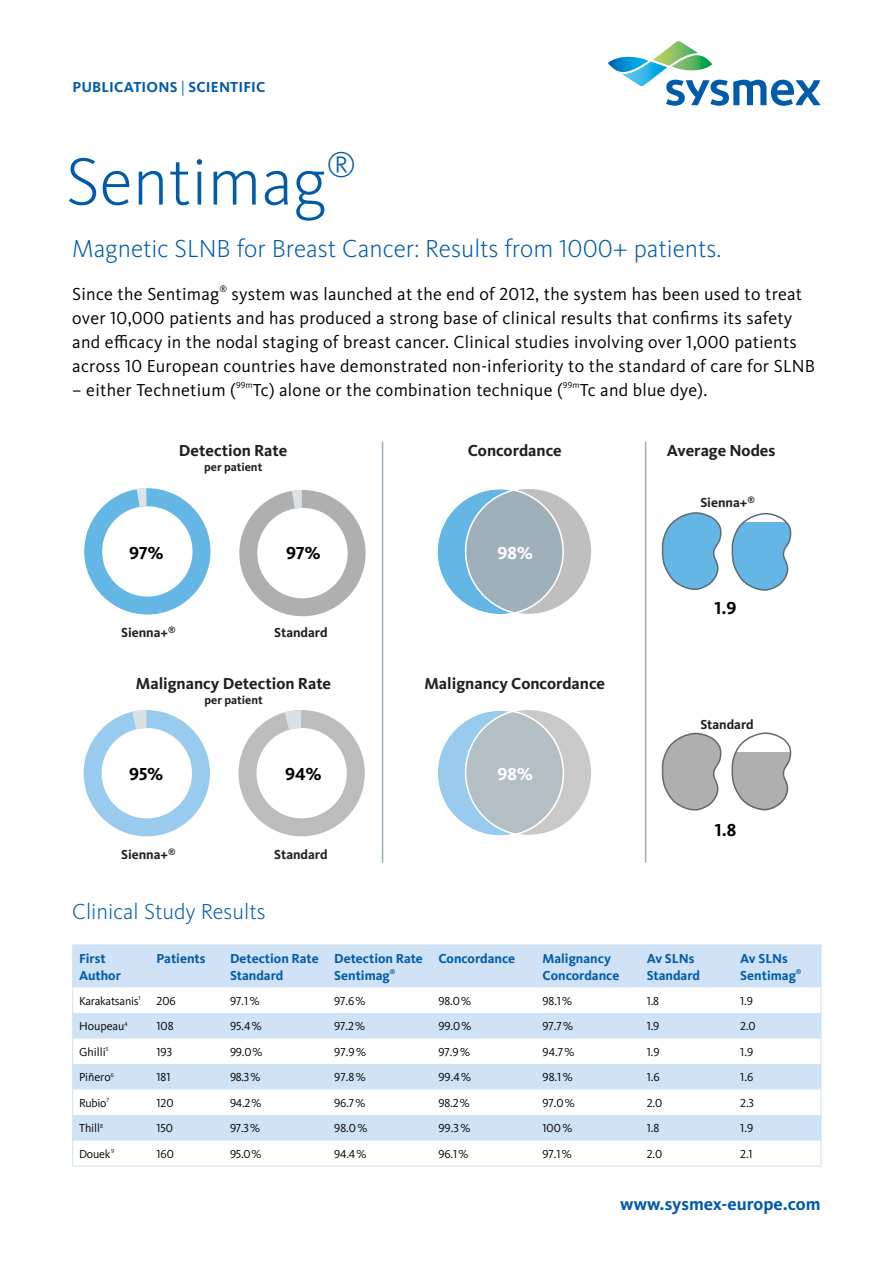
<style>
.page{position:relative;width:893px;height:1263px;background:#fff}
.page>*{position:absolute;margin:0;border:0;box-sizing:border-box;transform-origin:0 0}
.t1{font:300 69px "Kievit Pro";color:#005ba9}
.t2{font:300 25.5px "Kievit Pro";color:#005ba9}
.t3{font:300 22.5px "Kievit Pro";color:#005ba9}
.t4{font:18px/24px "Kievit Pro";letter-spacing:.015em;color:#000}
.t5{font:700 18px "Kievit Pro";color:#005ba9}
.t6{font:700 18px "Kievit Pro";color:#000}
.t7{font:700 18px "Kievit Pro";color:#fff}
.t8{font:700 16.5px "Kievit Pro";color:#221e1f}
.t9{font:700 15px "Kievit Pro";letter-spacing:.01em;color:#005ba9}
.t10{font:700 13.5px/16.5px "Kievit Pro";color:#005ba9}
.t11{font:700 13.5px "Kievit Pro";color:#221e1f}
.t12{font:12px "Kievit Pro";color:#000}
.t13{font:700 12px "Kievit Pro";color:#221e1f}
.t14{font:12px "Kievit Pro";letter-spacing:-.02em;color:#000}
.s1{font-weight:400}
</style>
<div class="page">
<hr style="left:382px;top:442px;width:1px;height:421px;background:#9daeb8">
<hr style="left:645px;top:442px;width:1px;height:421px;background:#9daeb8">
<svg style="left:84px;top:488px;width:126px;height:126px"></svg>
<svg style="left:239px;top:490px;width:127px;height:126px"></svg>
<svg style="left:661px;top:512px;width:61px;height:78px"></svg>
<svg style="left:731px;top:512px;width:61px;height:79px"></svg>
<div style="left:437px;top:489px;width:126px;height:126px;background:#64b6e5;border-radius:50%"></div>
<div style="left:466px;top:488px;width:126px;height:126px;background:#afafb0;border-radius:50%;opacity:.8"></div>
<svg style="left:84px;top:710px;width:126px;height:126px"></svg>
<svg style="left:238px;top:710px;width:127px;height:126px"></svg>
<svg style="left:661px;top:732px;width:61px;height:79px"></svg>
<svg style="left:731px;top:732px;width:61px;height:79px"></svg>
<div style="left:437px;top:710px;width:126px;height:126px;background:#98cbed;border-radius:50%"></div>
<div style="left:466px;top:709px;width:126px;height:126px;background:#bcbcbc;border-radius:50%;opacity:.8"></div>
<svg style="left:608px;top:41px;width:213px;height:65px"></svg>
<svg style="left:73px;top:945px;width:748px;height:195px;fill:#cfe2f6"></svg>
<hr style="left:72px;top:944px;width:78px;height:1px;background:#cfe2f6">
<hr style="left:72px;top:945px;width:1px;height:42px;background:#cfe2f6">
<hr style="left:150px;top:944px;width:74px;height:1px;background:#cfe2f6">
<hr style="left:224px;top:944px;width:104px;height:1px;background:#cfe2f6">
<hr style="left:328px;top:944px;width:104px;height:1px;background:#cfe2f6">
<hr style="left:432px;top:944px;width:104px;height:1px;background:#cfe2f6">
<hr style="left:536px;top:944px;width:104px;height:1px;background:#cfe2f6">
<hr style="left:640px;top:944px;width:94px;height:1px;background:#cfe2f6">
<hr style="left:734px;top:944px;width:87px;height:1px;background:#cfe2f6">
<hr style="left:821px;top:945px;width:1px;height:42px;background:#cfe2f6">
<svg style="left:72px;top:987px;width:1px;height:179px"></svg>
<svg style="left:821px;top:987px;width:1px;height:179px"></svg>
<hr style="left:72px;top:1166px;width:78px;height:1px;background:#cfe2f6">
<hr style="left:150px;top:1166px;width:74px;height:1px;background:#cfe2f6">
<hr style="left:224px;top:1166px;width:104px;height:1px;background:#cfe2f6">
<hr style="left:328px;top:1166px;width:104px;height:1px;background:#cfe2f6">
<hr style="left:432px;top:1166px;width:104px;height:1px;background:#cfe2f6">
<hr style="left:536px;top:1166px;width:104px;height:1px;background:#cfe2f6">
<hr style="left:640px;top:1166px;width:94px;height:1px;background:#cfe2f6">
<hr style="left:734px;top:1166px;width:87px;height:1px;background:#cfe2f6">
<p class="t9" style="left:72px;top:78px;width:195px">PUBLICATIONS <span class="s1">|</span> SCIENTIFIC</p>
<h1 class="t1" style="left:66px;top:140px;width:292px">Sentimag<sup>®</sup></h1>
<h2 class="t2" style="left:72px;top:233px;width:651px">Magnetic SLNB for Breast Cancer: Results from 1000+ patients.</h2>
<p class="t4" style="left:72px;top:281px;width:744px">Since the Sentimag<sup>®</sup> system was launched at the end of 2012, the system has been used to treat over 10,000 patients and has produced a strong base of clinical results that confirms its safety and efficacy in the nodal staging of breast cancer. Clinical studies involving over 1,000 patients across 10 European countries have demonstrated non-inferiority to the standard of care for SLNB</p>
<p class="t4" style="left:72px;top:377px;width:637px">– either Technetium (<sup>99m</sup>Tc) alone or the combination technique (<sup>99m</sup>Tc and blue dye).</p>
<p class="t8" style="left:179px;top:441px;width:110px">Detection Rate</p>
<p class="t13" style="left:204px;top:460px;width:60px">per patient</p>
<p class="t6" style="left:129px;top:542px;width:36px">97%</p>
<p class="t6" style="left:286px;top:542px;width:36px">97%</p>
<p class="t11" style="left:121px;top:624px;width:56px">Sienna+<sup>®</sup></p>
<p class="t11" style="left:274px;top:624px;width:55px">Standard</p>
<p class="t8" style="left:468px;top:441px;width:95px">Concordance</p>
<p class="t7" style="left:497px;top:542px;width:37px">98%</p>
<p class="t8" style="left:136px;top:673px;width:197px">Malignancy Detection Rate</p>
<p class="t8" style="left:424px;top:673px;width:182px">Malignancy Concordance</p>
<p class="t13" style="left:204px;top:693px;width:60px">per patient</p>
<p class="t6" style="left:129px;top:763px;width:36px">95%</p>
<p class="t6" style="left:285px;top:763px;width:38px">94%</p>
<p class="t7" style="left:497px;top:763px;width:37px">98%</p>
<p class="t11" style="left:121px;top:846px;width:56px">Sienna+<sup>®</sup></p>
<p class="t11" style="left:274px;top:846px;width:55px">Standard</p>
<p class="t3" style="left:72px;top:898px;width:195px">Clinical Study Results</p>
<p class="t8" style="left:667px;top:441px;width:110px">Average Nodes</p>
<p class="t11" style="left:700px;top:495px;width:56px">Sienna+<sup>®</sup></p>
<p class="t6" style="left:714px;top:597px;width:24px">1.9</p>
<p class="t11" style="left:700px;top:716px;width:55px">Standard</p>
<p class="t6" style="left:715px;top:819px;width:23px">1.8</p>
<p class="t10" style="left:79px;top:950px;width:43px">First<br>Author</p>
<p class="t10" style="left:156px;top:950px;width:51px">Patients</p>
<p class="t10" style="left:230px;top:950px;width:90px">Detection Rate<br>Standard</p>
<p class="t10" style="left:334px;top:950px;width:90px">Detection Rate<br>Sentimag<sup>®</sup></p>
<p class="t10" style="left:438px;top:950px;width:78px">Concordance</p>
<p class="t10" style="left:543px;top:950px;width:78px">Malignancy<br>Concordance</p>
<p class="t10" style="left:647px;top:950px;width:55px">Av SLNs<br>Standard</p>
<p class="t10" style="left:740px;top:950px;width:63px">Av SLNs<br>Sentimag<sup>®</sup></p>
<p class="t14" style="left:79px;top:993px;width:63px">Karakatsanis<sup>1</sup></p>
<p class="t12" style="left:156px;top:993px;width:21px">206</p>
<p class="t12" style="left:230px;top:993px;width:31px">97.1%</p>
<p class="t12" style="left:334px;top:993px;width:33px">97.6%</p>
<p class="t12" style="left:438px;top:993px;width:34px">98.0%</p>
<p class="t12" style="left:542px;top:993px;width:31px">98.1%</p>
<p class="t12" style="left:647px;top:993px;width:14px">1.8</p>
<p class="t12" style="left:740px;top:993px;width:14px">1.9</p>
<p class="t12" style="left:79px;top:1019px;width:50px">Houpeau<sup>4</sup></p>
<p class="t12" style="left:156px;top:1019px;width:19px">108</p>
<p class="t12" style="left:230px;top:1019px;width:33px">95.4%</p>
<p class="t12" style="left:334px;top:1019px;width:32px">97.2%</p>
<p class="t12" style="left:438px;top:1019px;width:35px">99.0%</p>
<p class="t12" style="left:542px;top:1019px;width:32px">97.7%</p>
<p class="t12" style="left:647px;top:1019px;width:14px">1.9</p>
<p class="t12" style="left:740px;top:1019px;width:17px">2.0</p>
<p class="t12" style="left:79px;top:1044px;width:31px">Ghilli<sup>5</sup></p>
<p class="t12" style="left:156px;top:1044px;width:17px">193</p>
<p class="t12" style="left:230px;top:1044px;width:34px">99.0%</p>
<p class="t12" style="left:334px;top:1044px;width:33px">97.9%</p>
<p class="t12" style="left:438px;top:1044px;width:33px">97.9%</p>
<p class="t12" style="left:542px;top:1044px;width:33px">94.7%</p>
<p class="t12" style="left:647px;top:1044px;width:14px">1.9</p>
<p class="t12" style="left:740px;top:1044px;width:14px">1.9</p>
<p class="t12" style="left:79px;top:1070px;width:36px">Piñero<sup>6</sup></p>
<p class="t12" style="left:156px;top:1070px;width:16px">181</p>
<p class="t12" style="left:230px;top:1070px;width:32px">98.3%</p>
<p class="t12" style="left:334px;top:1070px;width:33px">97.8%</p>
<p class="t12" style="left:438px;top:1070px;width:34px">99.4%</p>
<p class="t12" style="left:542px;top:1070px;width:32px">98.1%</p>
<p class="t12" style="left:647px;top:1070px;width:14px">1.6</p>
<p class="t12" style="left:740px;top:1070px;width:14px">1.6</p>
<p class="t12" style="left:79px;top:1096px;width:32px">Rubio<sup>7</sup></p>
<p class="t12" style="left:156px;top:1096px;width:19px">120</p>
<p class="t12" style="left:230px;top:1096px;width:33px">94.2%</p>
<p class="t12" style="left:334px;top:1096px;width:33px">96.7%</p>
<p class="t12" style="left:438px;top:1096px;width:33px">98.2%</p>
<p class="t12" style="left:542px;top:1096px;width:34px">97.0%</p>
<p class="t12" style="left:647px;top:1096px;width:17px">2.0</p>
<p class="t12" style="left:740px;top:1096px;width:15px">2.3</p>
<p class="t12" style="left:79px;top:1121px;width:26px">Thill<sup>8</sup></p>
<p class="t12" style="left:156px;top:1121px;width:18px">150</p>
<p class="t12" style="left:230px;top:1121px;width:31px">97.3%</p>
<p class="t12" style="left:334px;top:1121px;width:35px">98.0%</p>
<p class="t12" style="left:438px;top:1121px;width:34px">99.3%</p>
<p class="t12" style="left:542px;top:1121px;width:31px">100%</p>
<p class="t12" style="left:647px;top:1121px;width:14px">1.8</p>
<p class="t12" style="left:740px;top:1121px;width:14px">1.9</p>
<p class="t12" style="left:79px;top:1147px;width:37px">Douek<sup>9</sup></p>
<p class="t12" style="left:156px;top:1147px;width:19px">160</p>
<p class="t12" style="left:230px;top:1147px;width:33px">95.0%</p>
<p class="t12" style="left:334px;top:1147px;width:34px">94.4%</p>
<p class="t12" style="left:438px;top:1147px;width:31px">96.1%</p>
<p class="t12" style="left:542px;top:1147px;width:31px">97.1%</p>
<p class="t12" style="left:647px;top:1147px;width:17px">2.0</p>
<p class="t12" style="left:740px;top:1147px;width:14px">2.1</p>
<p class="t5" style="left:620px;top:1193px;width:202px">www.sysmex-europe.com</p>
</div>
